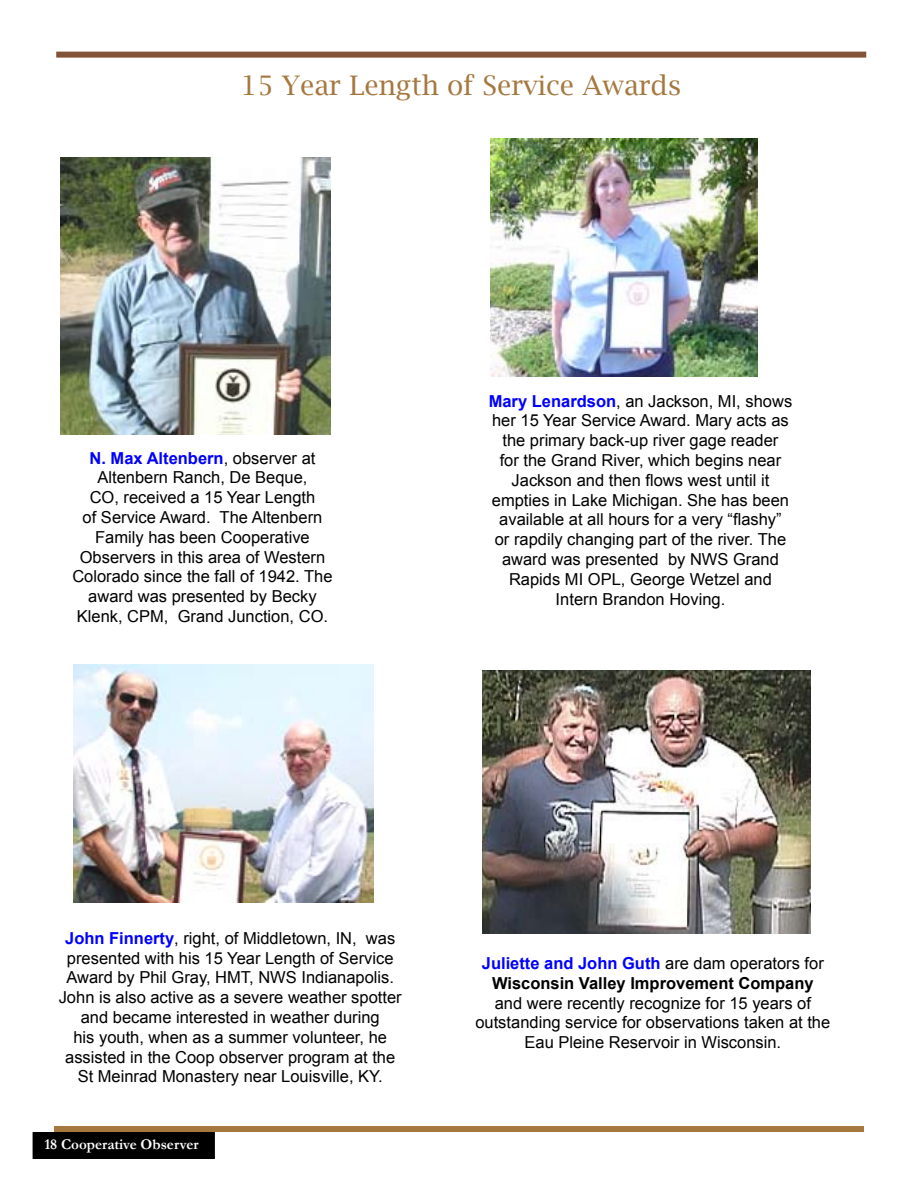
<style>
.page{position:relative;width:918px;height:1188px;background:#fff}
.page>*{position:absolute;margin:0;border:0;box-sizing:border-box;transform-origin:0 0}
.t1{font:27px "Lucida Bright";color:#a5783f}
.t2{font:16.5px/19.8px "Arial";color:#000;text-align:center}
.t3{font:700 16.5px/19.8px "Arial";color:#000;text-align:center}
.t4{font:700 15px "Garamond";color:#fff}
.s1{font-weight:700;color:#00f}
.s2{color:#00f}
.s3{font-weight:400}
</style>
<div class="page">
<div style="left:33px;top:1133px;width:181px;height:25px;background:#000"></div>
<div style="left:33px;top:1132px;width:182px;height:27px;border:2px solid #000"></div>
<div style="left:54px;top:1126px;width:810px;height:6px;background:#a5783f"></div>
<div style="left:56px;top:52px;width:810px;height:6px;background:#835338"></div>
<img style="left:61px;top:158px;width:270px;height:276px">
<img style="left:74px;top:664px;width:300px;height:239px">
<img style="left:482px;top:671px;width:328px;height:263px">
<img style="left:490px;top:138px;width:267px;height:238px">
<h1 class="t1" style="left:241px;top:70px;width:442px">15 Year Length of Service Awards</h1>
<p class="t2" style="left:72px;top:448px;width:262px"><span class="s1">N. Max Altenbern</span>, observer at<br>Altenbern Ranch, De Beque,<br>CO, received a 15 Year Length<br>of Service Award. The Altenbern<br>Family has been Cooperative<br>Observers in this area of Western<br>Colorado since the fall of 1942. The award was presented by Becky<br>Klenk, CPM, Grand Junction, CO.</p>
<p class="t2" style="left:489px;top:391px;width:305px"><span class="s1">Mary Lenardson</span>, an Jackson, MI, shows her 15 Year Service Award. Mary acts as the primary back-up river gage reader<br>for the Grand River, which begins near Jackson and then flows west until it empties in Lake Michigan. She has been available at all hours for a very “flashy”<br>or rapdily changing part of the river. The award was presented by NWS Grand Rapids MI OPL, George Wetzel and Intern Brandon Hoving.</p>
<p class="t2" style="left:59px;top:928px;width:344px"><span class="s1">John Finnerty</span>, right, of Middletown, IN, was presented with his 15 Year Length of Service Award by Phil Gray, HMT, NWS Indianapolis.<br>John is also active as a severe weather spotter and became interested in weather during<br>his youth, when as a summer volunteer, he assisted in the Coop observer program at the St Meinrad Monastery near Louisville, KY.</p>
<p class="t4" style="left:44px;top:1134px;width:156px">18 Cooperative Observer</p>
<p class="t3" style="left:482px;top:954px;width:343px"><span class="s2">Juliette and John Guth</span> <span class="s3">are dam operators for<br></span>Wisconsin Valley Improvement Company</p>
<p class="t2" style="left:475px;top:993px;width:356px">and were recently recognize for 15 years of outstanding service for observations taken at the<br>Eau Pleine Reservoir in Wisconsin.</p>
</div>
